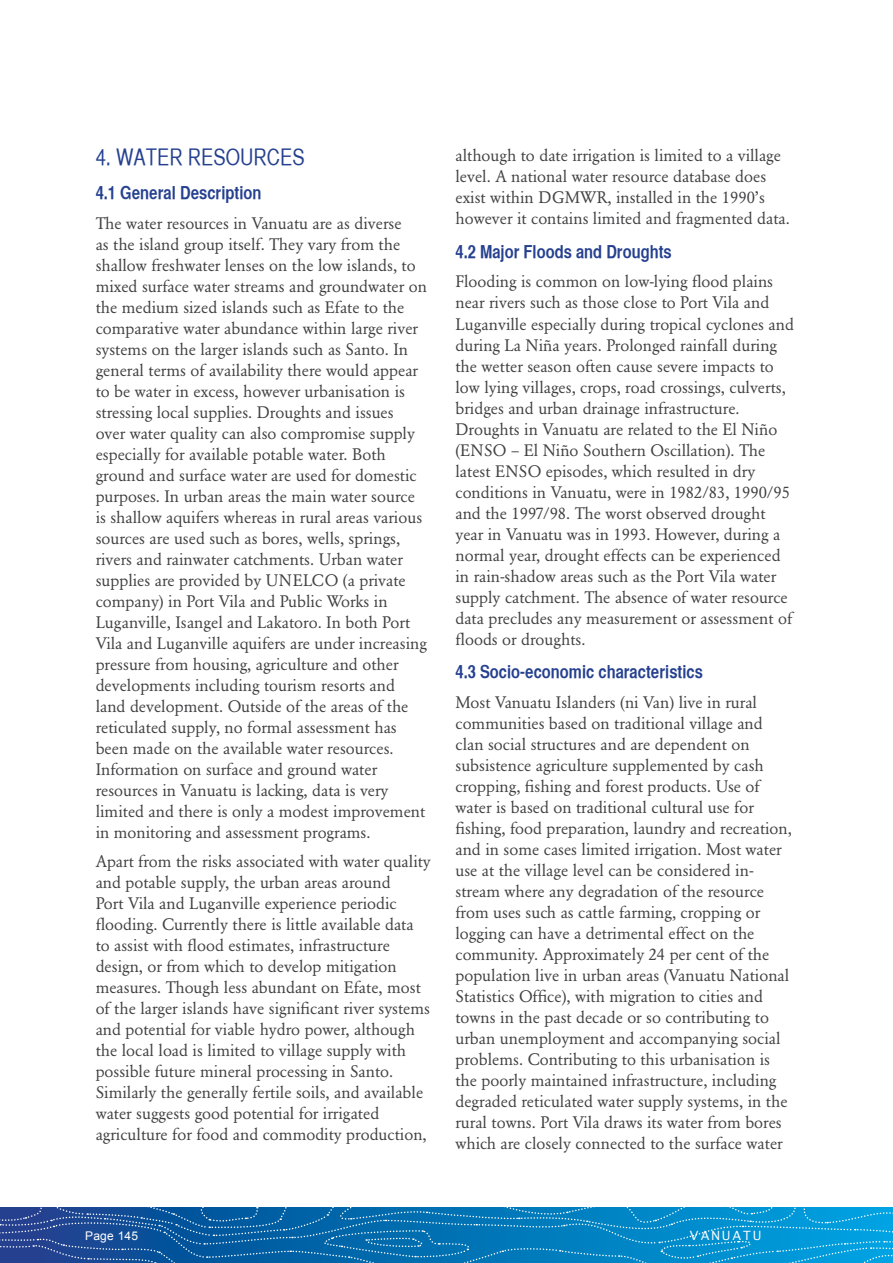
<style>
.page{position:relative;width:893px;height:1263px;background:#fff}
.page>*{position:absolute;margin:0;border:0;box-sizing:border-box;transform-origin:0 0}
.t1{font:22.5px "Helvetica CY Plain";color:#25408f}
.t2{font:18px "Helvetica CY Bold";color:#25408f}
.t3{font:16.5px/21px "Garamond BE";color:#414042}
.t4{font:12px "Arial";letter-spacing:.02em;color:#fff}
.t5{font:12px "Geneva";letter-spacing:.18em;color:#fff}
</style>
<div class="page">
<svg style="left:0;top:1207px;width:893px;height:56px;background:#0f77b8"></svg>
<h1 class="t1" style="left:96px;top:144px;width:211px">4. WATER RESOURCES</h1>
<p class="t2" style="left:96px;top:182px;width:167px">4.1 General Description</p>
<p class="t3" style="left:96px;top:212px;width:333px">The water resources in Vanuatu are as diverse<br>as the island group itself. They vary from the shallow freshwater lenses on the low islands, to mixed surface water streams and groundwater on the medium sized islands such as Efate to the comparative water abundance within large river systems on the larger islands such as Santo. In general terms of availability there would appear to be water in excess, however urbanisation is stressing local supplies. Droughts and issues over water quality can also compromise supply especially for available potable water. Both ground and surface water are used for domestic purposes. In urban areas the main water source is shallow aquifers whereas in rural areas various sources are used such as bores, wells, springs, rivers and rainwater catchments. Urban water supplies are provided by UNELCO (a private company) in Port Vila and Public Works in Luganville, Isangel and Lakatoro. In both Port Vila and Luganville aquifers are under increasing pressure from housing, agriculture and other developments including tourism resorts and land development. Outside of the areas of the reticulated supply, no formal assessment has been made on the available water resources.<br>Information on surface and ground water resources in Vanuatu is lacking, data is very limited and there is only a modest improvement in monitoring and assessment programs.</p>
<p class="t3" style="left:96px;top:851px;width:337px">Apart from the risks associated with water quality and potable supply, the urban areas around<br>Port Vila and Luganville experience periodic flooding. Currently there is little available data to assist with flood estimates, infrastructure design, or from which to develop mitigation measures. Though less abundant on Efate, most of the larger islands have significant river systems and potential for viable hydro power, although the local load is limited to village supply with possible future mineral processing in Santo.<br>Similarly the generally fertile soils, and available water suggests good potential for irrigated agriculture for food and commodity production,</p>
<p class="t3" style="left:455px;top:145px;width:336px">although to date irrigation is limited to a village level. A national water resource database does exist within DGMWR, installed in the 1990’s however it contains limited and fragmented data.</p>
<p class="t2" style="left:455px;top:241px;width:218px">4.2 Major Floods and Droughts</p>
<p class="t3" style="left:455px;top:271px;width:340px">Flooding is common on low-lying flood plains near rivers such as those close to Port Vila and Luganville especially during tropical cyclones and during La Niña years. Prolonged rainfall during the wetter season often cause severe impacts to low lying villages, crops, road crossings, culverts, bridges and urban drainage infrastructure.<br>Droughts in Vanuatu are related to the El Niño (ENSO – El Niño Southern Oscillation). The latest ENSO episodes, which resulted in dry conditions in Vanuatu, were in 1982/83, 1990/95 and the 1997/98. The worst observed drought year in Vanuatu was in 1993. However, during a normal year, drought effects can be experienced in rain-shadow areas such as the Port Vila water supply catchment. The absence of water resource data precludes any measurement or assessment of floods or droughts.</p>
<p class="t2" style="left:455px;top:661px;width:249px">4.3 Socio-economic characteristics</p>
<p class="t3" style="left:455px;top:692px;width:338px">Most Vanuatu Islanders (ni Van) live in rural communities based on traditional village and clan social structures and are dependent on subsistence agriculture supplemented by cash cropping, fishing and forest products. Use of water is based on traditional cultural use for fishing, food preparation, laundry and recreation, and in some cases limited irrigation. Most water use at the village level can be considered in&shy;stream where any degradation of the resource from uses such as cattle farming, cropping or logging can have a detrimental effect on the community. Approximately 24 per cent of the population live in urban areas (Vanuatu National Statistics Office), with migration to cities and towns in the past decade or so contributing to urban unemployment and accompanying social problems. Contributing to this urbanisation is the poorly maintained infrastructure, including degraded reticulated water supply systems, in the rural towns. Port Vila draws its water from bores which are closely connected to the surface water</p>
<p class="t4" style="left:85px;top:1227px;width:55px">Page 145</p>
<p class="t5" style="left:690px;top:1225px;width:73px">VANUATU</p>
</div>
